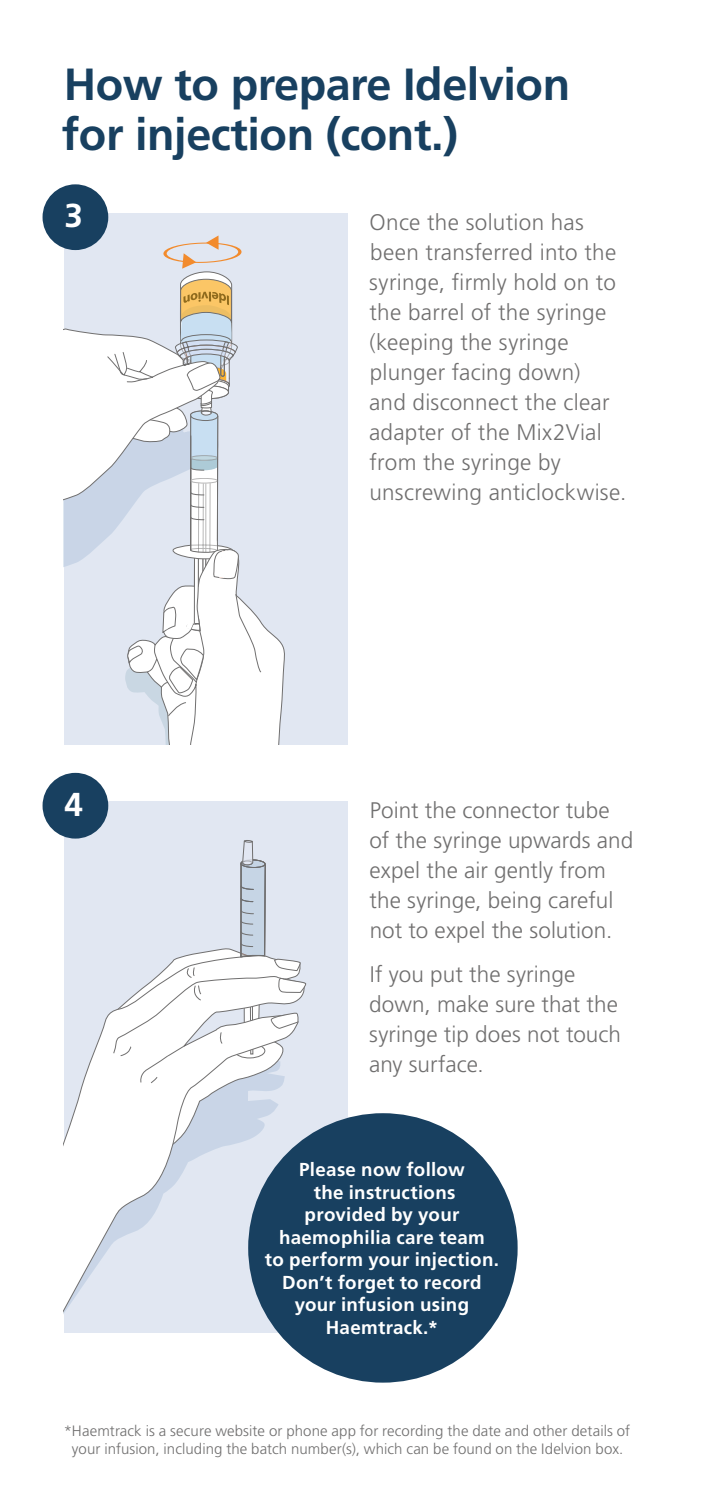
<style>
.page{position:relative;width:702px;height:1489px;background:#fff}
.page>*{position:absolute;margin:0;border:0;box-sizing:border-box;transform-origin:0 0}
.t1{font:700 45px/50px "Frutiger LT Pro";letter-spacing:-.01em;color:#184060}
.t2{font:700 33px "Frutiger LT Pro";color:#fff}
.t3{font:300 22.5px/30px "Frutiger LT Pro";letter-spacing:.01em;color:#706f6f}
.t4{font:700 18.75px/22.5px "Frutiger LT Pro";letter-spacing:.015em;color:#fff;text-align:center}
.t5{font:300 15px/18px "Frutiger LT Pro";letter-spacing:.005em;color:#706f6f;text-align:center}
</style>
<div class="page">
<div style="left:64px;top:213px;width:283px;height:531px;background:#e1e7f2"></div>
<svg style="left:64px;top:328px;width:43px;height:239px;background:#ecf0f6"></svg>
<svg style="left:107px;top:235px;width:178px;height:509px"></svg>
<div style="left:64px;top:801px;width:283px;height:531px;background:#e1e7f2"></div>
<svg style="left:64px;top:1010px;width:49px;height:303px"></svg>
<svg style="left:113px;top:840px;width:194px;height:491px"></svg>
<div style="left:43px;top:184px;width:65px;height:66px;background:#184060;border-radius:50%"></div>
<div style="left:43px;top:772px;width:65px;height:66px;background:#184060;border-radius:50%"></div>
<div style="left:248px;top:1113px;width:269px;height:269px;background:#184060;border-radius:50%"></div>
<h1 class="t1" style="left:62px;top:59px;width:510px">How to prepare Idelvion for injection (cont.)</h1>
<h2 class="t2" style="left:65px;top:196px;width:20px">3</h2>
<h2 class="t2" style="left:65px;top:784px;width:20px">4</h2>
<p class="t3" style="left:369px;top:207px;width:259px">Once the solution has been transferred into the syringe, firmly hold on to the barrel of the syringe (keeping the syringe plunger facing down)<br>and disconnect the clear adapter of the Mix2Vial from the syringe by unscrewing anticlockwise.</p>
<p class="t3" style="left:369px;top:795px;width:265px">Point the connector tube of the syringe upwards and expel the air gently from the syringe, being careful not to expel the solution.</p>
<p class="t3" style="left:369px;top:959px;width:253px">If you put the syringe down, make sure that the syringe tip does not touch any surface.</p>
<p class="t4" style="left:265px;top:1158px;width:235px">Please now follow<br>the instructions<br>provided by your haemophilia care team<br>to perform your injection.<br>Don’t forget to record your infusion using<br>Haemtrack.*</p>
<p class="t5" style="left:64px;top:1422px;width:568px">*Haemtrack is a secure website or phone app for recording the date and other details of your infusion, including the batch number(s), which can be found on the Idelvion box.</p>
</div>
